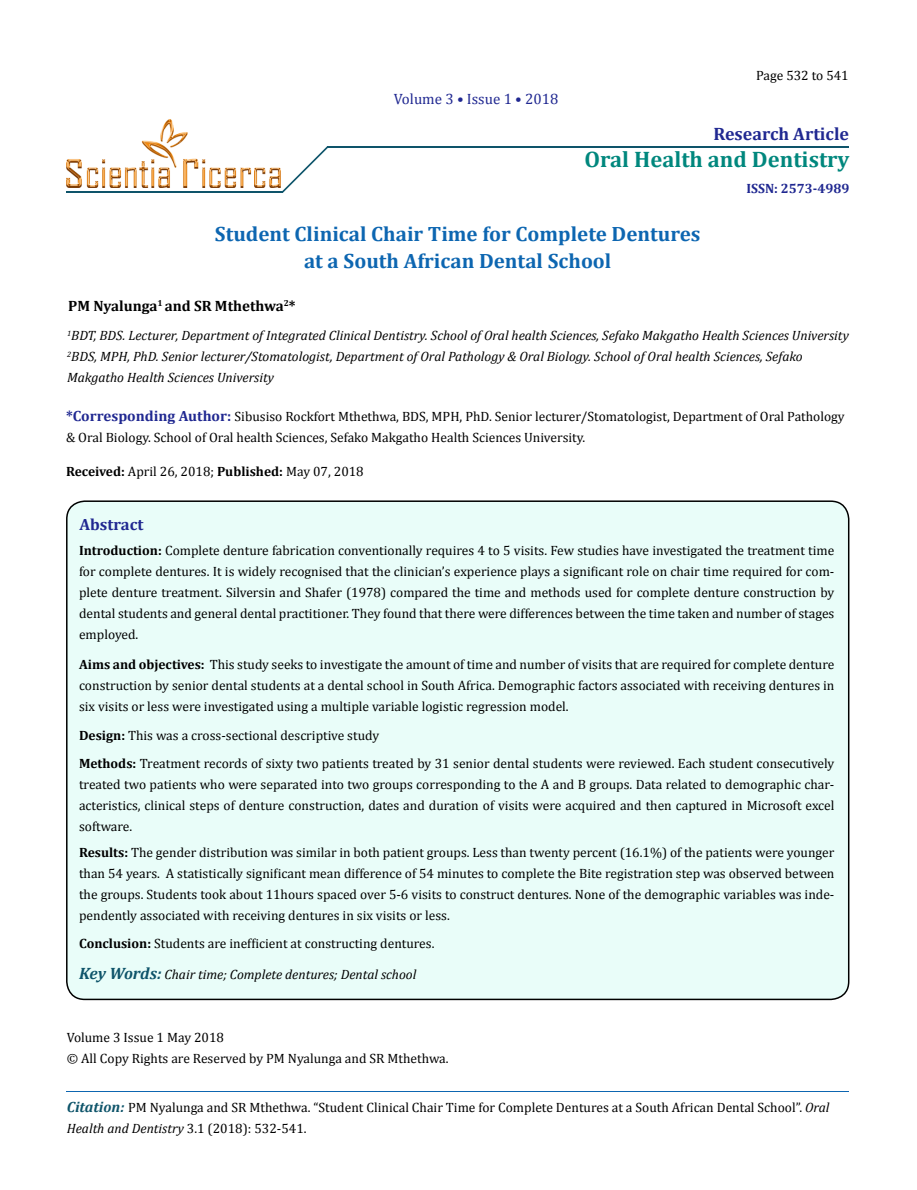
<style>
.page{position:relative;width:917px;height:1190px;background:#fff}
.page>*{position:absolute;margin:0;border:0;box-sizing:border-box;transform-origin:0 0}
.t1{font:700 22.5px "Cambria";color:#00877d}
.t2{font:700 20.85px/27px "Cambria";color:#0d66b1;text-align:center}
.t3{font:700 18px "Cambria";color:#202891}
.t4{font:700 16.35px "Cambria";color:#202891}
.t5{font:700 15px "Cambria";color:#000}
.t6{font:15px "Cambria";color:#202891}
.t7{font:13.5px/21px "Cambria";color:#000}
.t8{font:italic 13.5px/21px "Cambria";color:#000}
.t9{font:700 13.5px "Cambria";color:#202891}
.s1{font-weight:700;font-size:14.85px;color:#202891}
.s2{font-weight:700}
.s3{font-weight:700;font-size:16.5px;color:#0e546a}
.s4{font-weight:700;font-style:italic;font-size:14.85px;color:#0e546a}
.s5{font-style:italic}
</style>
<div class="page">
<div style="left:67px;top:501px;width:781px;height:498px;background:#e9fdf9;border-radius:18px"></div>
<hr style="left:327px;top:146px;width:521px;height:2px;background:#0e546a">
<hr style="left:67px;top:191px;width:216px;height:2px;background:#0e546a">
<svg style="left:282px;top:146px;width:46px;height:47px"></svg>
<hr style="left:67px;top:1091px;width:781px;height:1px;background:#0d66b1">
<img style="left:67px;top:119px;width:214px;height:68px">
<p class="t6" style="left:394px;top:90px;width:166px">Volume 3 • Issue 1 • 2018</p>
<p class="t7" style="left:756px;top:64px;width:94px">Page 532 to 541</p>
<h3 class="t3" style="left:713px;top:123px;width:137px">Research Article</h3>
<h1 class="t1" style="left:584px;top:145px;width:266px">Oral Health and Dentistry</h1>
<p class="t9" style="left:746px;top:180px;width:104px">ISSN: 2573-4989</p>
<h2 class="t2" style="left:215px;top:219px;width:487px">Student Clinical Chair Time for Complete Dentures at a South African Dental School</h2>
<p class="t5" style="left:68px;top:296px;width:229px">PM Nyalunga<sup>1</sup> and SR Mthethwa<sup>2</sup>*</p>
<p class="t8" style="left:67px;top:325px;width:783px"><sup>1</sup>BDT, BDS. Lecturer, Department of Integrated Clinical Dentistry. School of Oral health Sciences, Sefako Makgatho Health Sciences University<br><sup>2</sup>BDS, MPH, PhD. Senior lecturer/Stomatologist, Department of Oral Pathology &amp; Oral Biology. School of Oral health Sciences, Sefako<br>Makgatho Health Sciences University</p>
<p class="t7" style="left:66px;top:405px;width:780px"><span class="s1">*Corresponding Author:</span> Sibusiso Rockfort Mthethwa, BDS, MPH, PhD. Senior lecturer/Stomatologist, Department of Oral Pathology &amp; Oral Biology. School of Oral health Sciences, Sefako Makgatho Health Sciences University.</p>
<p class="t7" style="left:66px;top:460px;width:299px"><span class="s2">Received:</span> April 26, 2018; <span class="s2">Published:</span> May 07, 2018</p>
<p class="t4" style="left:80px;top:514px;width:65px">Abstract</p>
<p class="t7" style="left:79px;top:540px;width:757px;text-align:justify"><span class="s2">Introduction:</span> Complete denture fabrication conventionally requires 4 to 5 visits. Few studies have investigated the treatment time for complete dentures. It is widely recognised that the clinician’s experience plays a significant role on chair time required for com&shy;plete denture treatment. Silversin and Shafer (1978) compared the time and methods used for complete denture construction by dental students and general dental practitioner. They found that there were differences between the time taken and number of stages employed.</p>
<p class="t7" style="left:79px;top:654px;width:757px;text-align:justify"><span class="s2">Aims and objectives:</span> This study seeks to investigate the amount of time and number of visits that are required for complete denture construction by senior dental students at a dental school in South Africa. Demographic factors associated with receiving dentures in six visits or less were investigated using a multiple variable logistic regression model.</p>
<p class="t7" style="left:79px;top:721px;width:756px;line-height:28.5px"><span class="s2">Design:</span> This was a cross-sectional descriptive study<br><span class="s2">Methods:</span> Treatment records of sixty two patients treated by 31 senior dental students were reviewed. Each student consecutively</p>
<p class="t7" style="left:79px;top:774px;width:757px;text-align:justify">treated two patients who were separated into two groups corresponding to the A and B groups. Data related to demographic char&shy;acteristics, clinical steps of denture construction, dates and duration of visits were acquired and then captured in Microsoft excel software.</p>
<p class="t7" style="left:79px;top:841px;width:757px;text-align:justify"><span class="s2">Results:</span> The gender distribution was similar in both patient groups. Less than twenty percent (16.1%) of the patients were younger than 54 years. A statistically significant mean difference of 54 minutes to complete the Bite registration step was observed between the groups. Students took about 11hours spaced over 5-6 visits to construct dentures. None of the demographic variables was inde&shy;pendently associated with receiving dentures in six visits or less.</p>
<p class="t7" style="left:79px;top:933px;width:357px"><span class="s2">Conclusion:</span> Students are inefficient at constructing dentures.</p>
<p class="t8" style="left:79px;top:963px;width:339px"><span class="s3">Key Words:</span> Chair time; Complete dentures; Dental school</p>
<p class="t7" style="left:67px;top:1027px;width:383px">Volume 3 Issue 1 May 2018<br>© All Copy Rights are Reserved by PM Nyalunga and SR Mthethwa.</p>
<p class="t7" style="left:67px;top:1096px;width:764px"><span class="s4">Citation:</span> PM Nyalunga and SR Mthethwa. “Student Clinical Chair Time for Complete Dentures at a South African Dental School”. <span class="s5">Oral<br>Health and Dentistry</span> 3.1 (2018): 532-541.</p>
</div>
